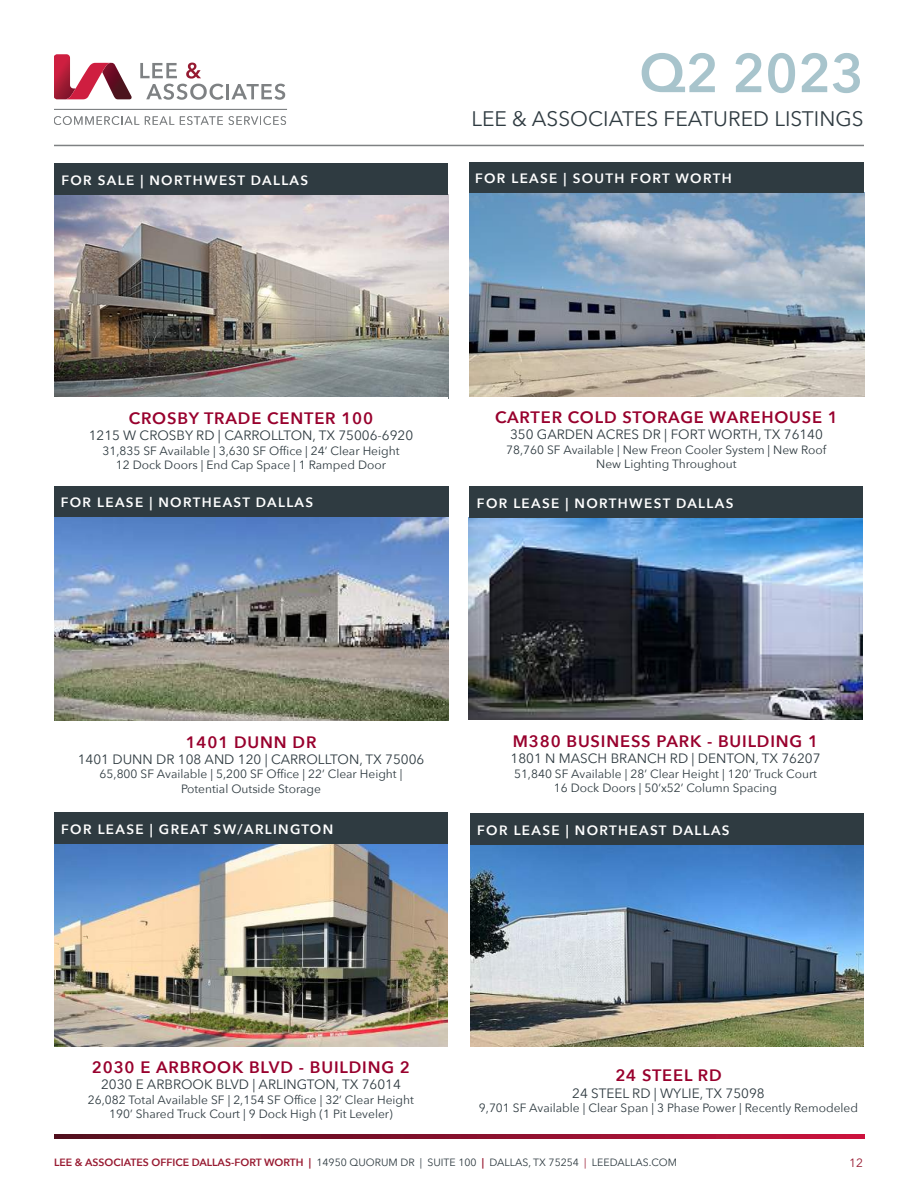
<style>
.page{position:relative;width:918px;height:1188px;background:#fff}
.page>*{position:absolute;margin:0;border:0;box-sizing:border-box;transform-origin:0 0}
.t1{font:600 54px "Avenir Next";color:#a8c4cc}
.t2{font:21px "Avenir Next";color:#2f3b41}
.t3{font:600 16.5px "Avenir Next";letter-spacing:.05em;color:#98012d}
.t4{font:13.5px "Avenir Next";color:#2f3b41}
.t5{font:600 13.5px "Avenir Next";letter-spacing:.1em;color:#fff}
.t6{font:12px/14.4px "Avenir Next";color:#2f3b41;text-align:center}
.t7{font:12px "Avenir Next";color:#981a31}
.t8{font:10.5px "Avenir Next";color:#2f3b41}
.s1{font-weight:600;color:#981a31}
.s2{color:#981a31}
</style>
<div class="page">
<svg style="left:54px;top:1134px;width:811px;height:4px;background:#8b112d"></svg>
<svg style="left:140px;top:63px;width:84px;height:37px"></svg>
<hr style="left:226px;top:84px;width:3px;height:15px;background:#7e8183">
<svg style="left:231px;top:84px;width:54px;height:16px"></svg>
<svg style="left:54px;top:54px;width:78px;height:45px"></svg>
<hr style="left:54px;top:109px;width:233px;height:1px;background:#7e8183">
<svg style="left:54px;top:116px;width:85px;height:9px"></svg>
<svg style="left:145px;top:116px;width:29px;height:9px"></svg>
<svg style="left:180px;top:116px;width:106px;height:9px"></svg>
<hr style="left:54px;top:145px;width:810px;height:1px;background:#7e8183">
<img style="left:470px;top:192px;width:394px;height:204px">
<div style="left:470px;top:162px;width:394px;height:30px;background:#2f3b41"></div>
<img style="left:54px;top:194px;width:394px;height:203px">
<div style="left:54px;top:163px;width:394px;height:31px;background:#2f3b41"></div>
<img style="left:54px;top:516px;width:394px;height:204px">
<div style="left:54px;top:486px;width:394px;height:30px;background:#2f3b41"></div>
<img style="left:469px;top:517px;width:394px;height:203px">
<div style="left:469px;top:486px;width:394px;height:31px;background:#2f3b41"></div>
<img style="left:54px;top:844px;width:394px;height:202px">
<div style="left:54px;top:812px;width:394px;height:31px;background:#2f3b41"></div>
<img style="left:470px;top:845px;width:394px;height:202px">
<div style="left:470px;top:813px;width:394px;height:32px;background:#2f3b41"></div>
<p class="t5" style="left:61px;top:169px;width:248px">FOR SALE | NORTHWEST DALLAS</p>
<h1 class="t1" style="left:640px;top:27px;width:226px">Q2 2023</h1>
<h2 class="t2" style="left:471px;top:101px;width:394px">LEE &amp; ASSOCIATES FEATURED LISTINGS</h2>
<p class="t5" style="left:475px;top:167px;width:258px">FOR LEASE | SOUTH FORT WORTH</p>
<h3 class="t3" style="left:129px;top:404px;width:246px">CROSBY TRADE CENTER 100</h3>
<p class="t4" style="left:89px;top:424px;width:326px">1215 W CROSBY RD | CARROLLTON, TX 75006-6920</p>
<p class="t6" style="left:102px;top:443px;width:299px">31,835 SF Available | 3,630 SF Office | 24’ Clear Height<br>12 Dock Doors | End Cap Space | 1 Ramped Door</p>
<p class="t5" style="left:61px;top:490px;width:254px">FOR LEASE | NORTHEAST DALLAS</p>
<h3 class="t3" style="left:495px;top:403px;width:345px">CARTER COLD STORAGE WAREHOUSE 1</h3>
<p class="t4" style="left:510px;top:423px;width:314px">350 GARDEN ACRES DR | FORT WORTH, TX 76140</p>
<p class="t6" style="left:506px;top:442px;width:322px">78,760 SF Available | New Freon Cooler System | New Roof<br>New Lighting Throughout</p>
<p class="t5" style="left:477px;top:492px;width:258px">FOR LEASE | NORTHWEST DALLAS</p>
<h3 class="t3" style="left:186px;top:728px;width:132px">1401 DUNN DR</h3>
<p class="t4" style="left:78px;top:748px;width:348px">1401 DUNN DR 108 AND 120 | CARROLLTON, TX 75006</p>
<p class="t6" style="left:100px;top:766px;width:304px">65,800 SF Available | 5,200 SF Office | 22’ Clear Height |<br>Potential Outside Storage</p>
<p class="t5" style="left:61px;top:818px;width:274px">FOR LEASE | GREAT SW/ARLINGTON</p>
<h3 class="t3" style="left:513px;top:727px;width:307px">M380 BUSINESS PARK - BUILDING 1</h3>
<p class="t4" style="left:511px;top:747px;width:312px">1801 N MASCH BRANCH RD | DENTON, TX 76207</p>
<p class="t6" style="left:514px;top:766px;width:304px">51,840 SF Available | 28’ Clear Height | 120’ Truck Court<br>16 Dock Doors | 50’x52’ Column Spacing</p>
<p class="t5" style="left:477px;top:819px;width:254px">FOR LEASE | NORTHEAST DALLAS</p>
<h3 class="t3" style="left:92px;top:1053px;width:319px">2030 E ARBROOK BLVD - BUILDING 2</h3>
<p class="t4" style="left:101px;top:1073px;width:301px">2030 E ARBROOK BLVD | ARLINGTON, TX 76014</p>
<p class="t6" style="left:88px;top:1092px;width:328px">26,082 Total Available SF | 2,154 SF Office | 32’ Clear Height<br>190’ Shared Truck Court | 9 Dock High (1 Pit Leveler)</p>
<h3 class="t3" style="left:615px;top:1061px;width:108px">24 STEEL RD</h3>
<p class="t4" style="left:572px;top:1081px;width:194px">24 STEEL RD | WYLIE, TX 75098</p>
<p class="t6" style="left:479px;top:1100px;width:381px">9,701 SF Available | Clear Span | 3 Phase Power | Recently Remodeled</p>
<p class="t8" style="left:54px;top:1153px;width:625px"><span class="s1">LEE &amp; ASSOCIATES OFFICE DALLAS-FORT WORTH |</span> 14950 QUORUM DR | SUITE 100 <span class="s1">|</span> DALLAS, TX 75254 <span class="s2">|</span> LEEDALLAS.COM</p>
<p class="t7" style="left:849px;top:1153px;width:15px">12</p>
</div>
